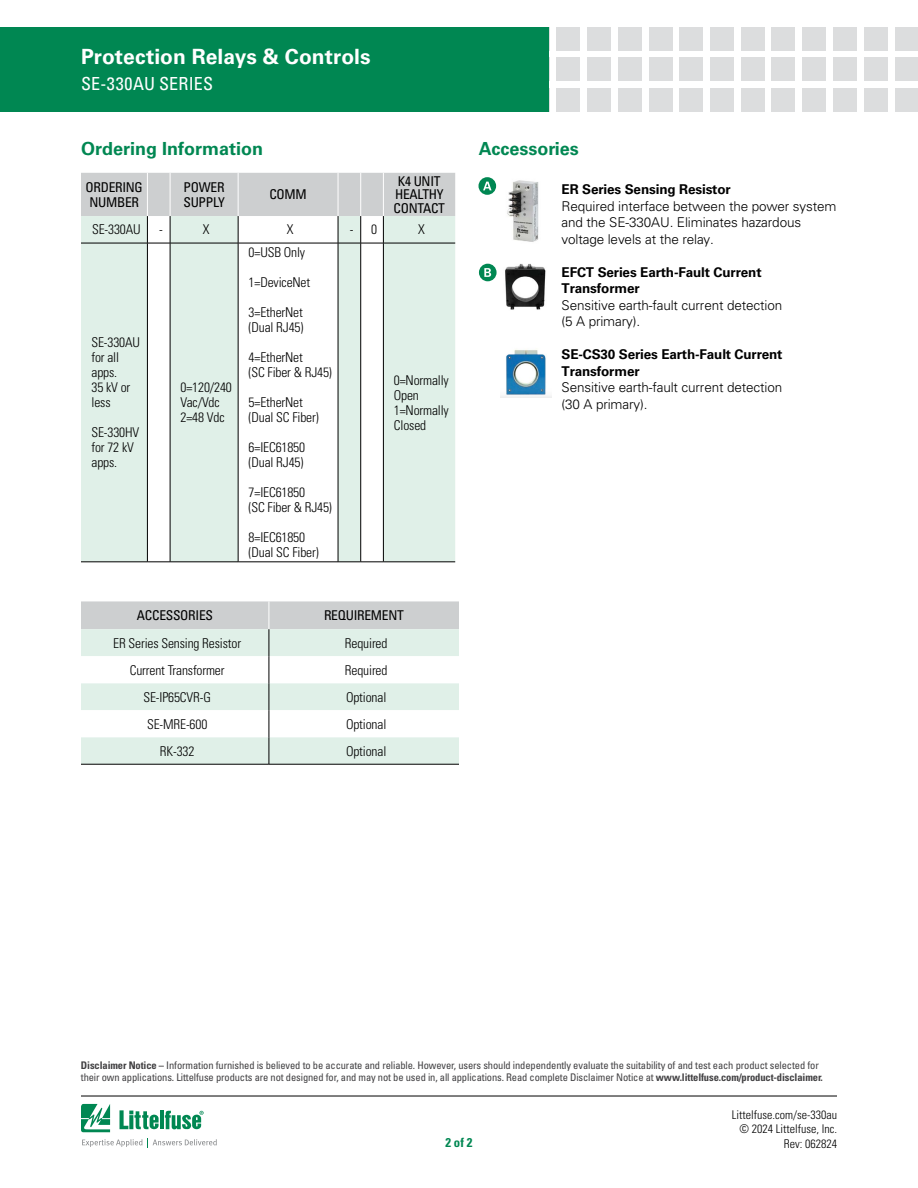
<style>
.page{position:relative;width:918px;height:1188px;background:#fff}
.page>*{position:absolute;margin:0;border:0;box-sizing:border-box;transform-origin:0 0}
.t1{font:700 21px "Univers LT Std";letter-spacing:.005em;color:#fff}
.FACTS_HEAD{font:700 18px "Univers LT Std";color:#008752}
.t2{font:condensed 18px "Univers LT Std";letter-spacing:.015em;color:#fff}
.Table_body{font:300 condensed 13.5px/15px "Univers LT Std";letter-spacing:-.01em;color:#000}
.t3{font:300 13.5px/16.5px "Univers LT Std";letter-spacing:-.01em;color:#000}
.t4{font:700 13.5px/16.5px "Univers LT Std";letter-spacing:-.01em;color:#000}
.Table_heads{font:condensed 13.5px/15px "Univers LT Std";letter-spacing:-.02em;color:#000}
.t5{font:700 condensed 12.75px "Univers LT Std";color:#008752}
.t6{font:300 condensed 12px/14.4px "Univers LT Std";color:#000;text-align:right}
.disclaimer{font:condensed 10.5px/12px "Univers LT Std";letter-spacing:-.01em;color:#414042}
.s1{font-weight:700}
</style>
<div class="page">
<svg style="left:81px;top:1104px;width:29px;height:28px"></svg>
<hr style="left:160px;top:1111px;width:4px;height:18px;background:#008752">
<svg style="left:165px;top:1111px;width:39px;height:18px"></svg>
<svg style="left:120px;top:1110px;width:39px;height:19px"></svg>
<svg style="left:82px;top:1139px;width:60px;height:8px"></svg>
<svg style="left:152px;top:1139px;width:65px;height:7px"></svg>
<hr style="left:81px;top:1096px;width:756px;height:1px;background:#000">
<div style="left:557px;top:27px;width:23px;height:23px;background:#dcddde"></div>
<div style="left:557px;top:58px;width:23px;height:23px;background:#dcddde"></div>
<div style="left:557px;top:88px;width:23px;height:24px;background:#dcddde"></div>
<div style="left:587px;top:27px;width:24px;height:23px;background:#dcddde"></div>
<div style="left:587px;top:58px;width:24px;height:23px;background:#dcddde"></div>
<div style="left:587px;top:88px;width:24px;height:24px;background:#dcddde"></div>
<div style="left:618px;top:27px;width:24px;height:23px;background:#dcddde"></div>
<div style="left:618px;top:58px;width:24px;height:23px;background:#dcddde"></div>
<div style="left:618px;top:88px;width:24px;height:24px;background:#dcddde"></div>
<div style="left:649px;top:27px;width:23px;height:23px;background:#dcddde"></div>
<div style="left:649px;top:58px;width:23px;height:23px;background:#dcddde"></div>
<div style="left:649px;top:88px;width:23px;height:24px;background:#dcddde"></div>
<div style="left:679px;top:27px;width:24px;height:23px;background:#dcddde"></div>
<div style="left:679px;top:58px;width:24px;height:23px;background:#dcddde"></div>
<div style="left:679px;top:88px;width:24px;height:24px;background:#dcddde"></div>
<div style="left:710px;top:27px;width:24px;height:23px;background:#dcddde"></div>
<div style="left:710px;top:58px;width:24px;height:23px;background:#dcddde"></div>
<div style="left:710px;top:88px;width:24px;height:24px;background:#dcddde"></div>
<div style="left:741px;top:27px;width:23px;height:23px;background:#dcddde"></div>
<div style="left:741px;top:58px;width:23px;height:23px;background:#dcddde"></div>
<div style="left:741px;top:88px;width:23px;height:24px;background:#dcddde"></div>
<div style="left:772px;top:27px;width:23px;height:23px;background:#dcddde"></div>
<div style="left:772px;top:58px;width:23px;height:23px;background:#dcddde"></div>
<div style="left:772px;top:88px;width:23px;height:24px;background:#dcddde"></div>
<div style="left:833px;top:27px;width:24px;height:23px;background:#dcddde"></div>
<div style="left:833px;top:58px;width:24px;height:23px;background:#dcddde"></div>
<div style="left:833px;top:88px;width:24px;height:24px;background:#dcddde"></div>
<div style="left:802px;top:27px;width:24px;height:23px;background:#dcddde"></div>
<div style="left:802px;top:58px;width:24px;height:23px;background:#dcddde"></div>
<div style="left:802px;top:88px;width:24px;height:24px;background:#dcddde"></div>
<div style="left:864px;top:27px;width:23px;height:23px;background:#dcddde"></div>
<div style="left:864px;top:58px;width:23px;height:23px;background:#dcddde"></div>
<div style="left:864px;top:88px;width:23px;height:24px;background:#dcddde"></div>
<div style="left:895px;top:27px;width:23px;height:23px;background:#dcddde"></div>
<div style="left:895px;top:58px;width:23px;height:23px;background:#dcddde"></div>
<div style="left:895px;top:88px;width:23px;height:24px;background:#dcddde"></div>
<div style="left:0;top:27px;width:549px;height:85px;background:#008752"></div>
<div style="left:81px;top:244px;width:374px;height:318px;background:#e0f0e8"></div>
<svg style="left:148px;top:244px;width:235px;height:318px"></svg>
<hr style="left:147px;top:243px;width:1px;height:319px;background:#000">
<hr style="left:170px;top:243px;width:1px;height:319px;background:#000">
<hr style="left:238px;top:243px;width:1px;height:319px;background:#000">
<hr style="left:338px;top:243px;width:1px;height:319px;background:#000">
<svg style="left:81px;top:173px;width:374px;height:71px;background:#d5d9d8"></svg>
<hr style="left:360px;top:243px;width:1px;height:319px;background:#000">
<hr style="left:383px;top:243px;width:72px;height:1px;background:#000">
<hr style="left:383px;top:243px;width:1px;height:319px;background:#000">
<hr style="left:81px;top:562px;width:66px;height:1px;background:#000">
<svg style="left:147px;top:562px;width:23px;height:1px"></svg>
<hr style="left:170px;top:562px;width:68px;height:1px;background:#000">
<hr style="left:238px;top:562px;width:100px;height:1px;background:#000">
<svg style="left:338px;top:562px;width:45px;height:1px"></svg>
<hr style="left:383px;top:562px;width:72px;height:1px;background:#000">
<svg style="left:81px;top:601px;width:378px;height:163px"></svg>
<hr style="left:81px;top:764px;width:188px;height:1px;background:#000">
<hr style="left:269px;top:764px;width:190px;height:1px;background:#000">
<img style="left:507px;top:180px;width:32px;height:62px">
<img style="left:505px;top:264px;width:41px;height:46px">
<img style="left:500px;top:350px;width:52px;height:48px">
<div style="left:479px;top:177px;width:17px;height:18px;background:#008752;border-radius:50%"></div>
<svg style="left:483px;top:182px;width:9px;height:8px"></svg>
<div style="left:479px;top:264px;width:18px;height:17px;background:#008752;border-radius:50%"></div>
<svg style="left:484px;top:268px;width:7px;height:9px"></svg>
<h1 class="t1" style="left:81px;top:44px;width:291px">Protection Relays &amp; Controls</h1>
<h2 class="t2" style="left:81px;top:72px;width:134px">SE-330AU SERIES</h2>
<p class="FACTS_HEAD" style="left:81px;top:138px;width:184px">Ordering Information</p>
<p class="Table_heads" style="left:86px;top:179px;width:59px">ORDERING<br>NUMBER</p>
<p class="Table_heads" style="left:183px;top:179px;width:43px">POWER<br>SUPPLY</p>
<p class="Table_heads" style="left:269px;top:187px;width:39px">COMM</p>
<p class="Table_heads" style="left:394px;top:174px;width:53px;line-height:13.5px;text-align:center">K4 UNIT<br>HEALTHY<br>CONTACT</p>
<p class="Table_body" style="left:92px;top:222px;width:50px">SE-330AU</p>
<p class="Table_body" style="left:159px;top:222px;width:5px">-</p>
<p class="Table_body" style="left:203px;top:222px;width:8px">X</p>
<p class="Table_body" style="left:287px;top:222px;width:8px">X</p>
<p class="Table_body" style="left:350px;top:222px;width:5px">-</p>
<p class="Table_body" style="left:371px;top:222px;width:7px">0</p>
<p class="Table_body" style="left:418px;top:222px;width:8px">X</p>
<p class="Table_body" style="left:92px;top:335px;width:50px">SE-330AU for all apps.</p>
<p class="Table_body" style="left:92px;top:380px;width:40px">35 kV or less</p>
<p class="Table_body" style="left:92px;top:425px;width:49px">SE-330HV for 72 kV apps.</p>
<p class="Table_body" style="left:181px;top:380px;width:53px">0=120/240<br>Vac/Vdc<br>2=48 Vdc</p>
<p class="Table_body" style="left:249px;top:245px;width:58px">0=USB Only</p>
<p class="Table_body" style="left:249px;top:275px;width:63px">1=DeviceNet</p>
<p class="Table_body" style="left:249px;top:305px;width:56px">3=EtherNet (Dual RJ45)</p>
<p class="Table_body" style="left:249px;top:350px;width:85px">4=EtherNet<br>(SC Fiber &amp; RJ45)</p>
<p class="Table_body" style="left:249px;top:395px;width:72px">5=EtherNet (Dual SC Fiber)</p>
<p class="Table_body" style="left:249px;top:440px;width:58px">6=IEC61850 (Dual RJ45)</p>
<p class="Table_body" style="left:249px;top:485px;width:85px">7=IEC61850<br>(SC Fiber &amp; RJ45)</p>
<p class="Table_body" style="left:249px;top:530px;width:72px">8=IEC61850 (Dual SC Fiber)</p>
<p class="Table_body" style="left:394px;top:373px;width:57px">0=Normally<br>Open<br>1=Normally<br>Closed</p>
<p class="Table_heads" style="left:137px;top:608px;width:78px">ACCESSORIES</p>
<p class="Table_heads" style="left:324px;top:608px;width:81px">REQUIREMENT</p>
<p class="Table_body" style="left:113px;top:635px;width:129px">ER Series Sensing Resistor</p>
<p class="Table_body" style="left:345px;top:635px;width:44px">Required</p>
<p class="Table_body" style="left:130px;top:662px;width:96px">Current Transformer</p>
<p class="Table_body" style="left:345px;top:662px;width:44px">Required</p>
<p class="Table_body" style="left:143px;top:689px;width:69px">SE-IP65CVR-G</p>
<p class="Table_body" style="left:346px;top:689px;width:42px">Optional</p>
<p class="Table_body" style="left:147px;top:716px;width:62px">SE-MRE-600</p>
<p class="Table_body" style="left:346px;top:716px;width:42px">Optional</p>
<p class="Table_body" style="left:160px;top:743px;width:36px">RK-332</p>
<p class="Table_body" style="left:346px;top:743px;width:42px">Optional</p>
<p class="FACTS_HEAD" style="left:479px;top:138px;width:101px">Accessories</p>
<p class="t4" style="left:562px;top:181px;width:171px">ER Series Sensing Resistor</p>
<p class="t3" style="left:562px;top:198px;width:276px">Required interface between the power system and the SE-330AU. Eliminates hazardous voltage levels at the relay.</p>
<p class="t4" style="left:562px;top:264px;width:202px">EFCT Series Earth-Fault Current<br>Transformer</p>
<p class="t3" style="left:562px;top:297px;width:222px">Sensitive earth-fault current detection (5 A primary).</p>
<p class="t4" style="left:562px;top:346px;width:222px">SE-CS30 Series Earth-Fault Current<br>Transformer</p>
<p class="t3" style="left:562px;top:379px;width:222px">Sensitive earth-fault current detection (30 A primary).</p>
<p class="disclaimer" style="left:81px;top:1059px;width:744px"><span class="s1">Disclaimer Notice –</span> Information furnished is believed to be accurate and reliable. However, users should independently evaluate the suitability of and test each product selected for their own applications. Littelfuse products are not designed for, and may not be used in, all applications. Read complete Disclaimer Notice at <span class="s1">www.littelfuse.com/product-disclaimer.</span></p>
<p class="t6" style="left:732px;top:1107px;width:107px">Littelfuse.com/se-330au © 2024 Littelfuse, Inc.</p>
<p class="t5" style="left:445px;top:1134px;width:29px">2 of 2</p>
<p class="t6" style="left:784px;top:1136px;width:55px">Rev: 062824</p>
</div>
